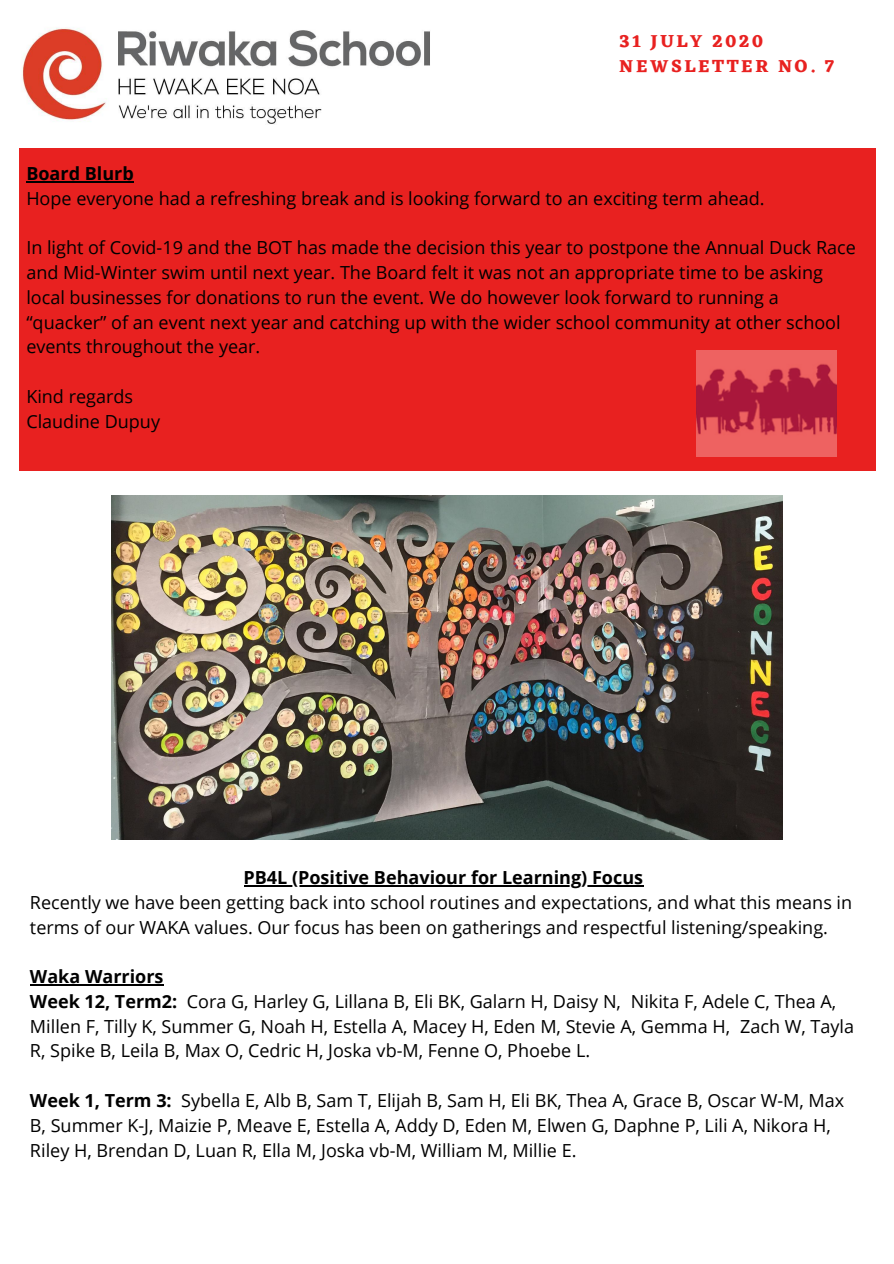
<style>
.page{position:relative;width:894px;height:1264px;background:#fff}
.page>*{position:absolute;margin:0;border:0;box-sizing:border-box;transform-origin:0 0}
.t1{font:18px/24.8px "Open Sans";color:#000}
.t2{font:700 18px "Open Sans";color:#000}
.t3{font:700 18px/24.8px "Eczar";letter-spacing:.14em;color:#e82120}
.s1{font-weight:700}
</style>
<div class="page">
<img style="left:22px;top:28px;width:408px;height:96px">
<div style="left:19px;top:148px;width:856px;height:322px;background:#e82120"></div>
<hr style="left:243px;top:885px;width:400px;height:1px;background:#000">
<hr style="left:30px;top:984px;width:133px;height:1px;background:#000">
<hr style="left:26px;top:181px;width:108px;height:1px;background:#000">
<img style="left:696px;top:350px;width:140px;height:106px">
<img style="left:112px;top:495px;width:670px;height:344px">
<p class="t3" style="left:619px;top:29px;width:216px">31 JULY 2020<br>NEWSLETTER NO. 7</p>
<p class="t2" style="left:26px;top:161px;width:109px">Board Blurb</p>
<p class="t1" style="left:26px;top:185px;width:739px">Hope everyone had a refreshing break and is looking forward to an exciting term ahead.</p>
<p class="t1" style="left:26px;top:235px;width:830px">In light of Covid-19 and the BOT has made the decision this year to postpone the Annual Duck Race and Mid-Winter swim until next year. The Board felt it was not an appropriate time to be asking local businesses for donations to run the event. We do however look forward to running a “quacker” of an event next year and catching up with the wider school community at other school events throughout the year.</p>
<p class="t1" style="left:26px;top:383px;width:135px">Kind regards<br>Claudine Dupuy</p>
<p class="t2" style="left:243px;top:864px;width:401px">PB4L (Positive Behaviour for Learning) Focus</p>
<p class="t1" style="left:30px;top:889px;width:823px">Recently we have been getting back into school routines and expectations, and what this means in terms of our WAKA values. Our focus has been on gatherings and respectful listening/speaking.</p>
<p class="t1" style="left:30px;top:963px;width:825px"><span class="s1">Waka Warriors<br>Week 12, Term2:</span> Cora G, Harley G, Lillana B, Eli BK, Galarn H, Daisy N, Nikita F, Adele C, Thea A, Millen F, Tilly K, Summer G, Noah H, Estella A, Macey H, Eden M, Stevie A, Gemma H, Zach W, Tayla R, Spike B, Leila B, Max O, Cedric H, Joska vb-M, Fenne O, Phoebe L.</p>
<p class="t1" style="left:30px;top:1087px;width:815px"><span class="s1">Week 1, Term 3:</span> Sybella E, Alb B, Sam T, Elijah B, Sam H, Eli BK, Thea A, Grace B, Oscar W-M, Max<br>B, Summer K-J, Maizie P, Meave E, Estella A, Addy D, Eden M, Elwen G, Daphne P, Lili A, Nikora H,<br>Riley H, Brendan D, Luan R, Ella M, Joska vb-M, William M, Millie E.</p>
</div>
